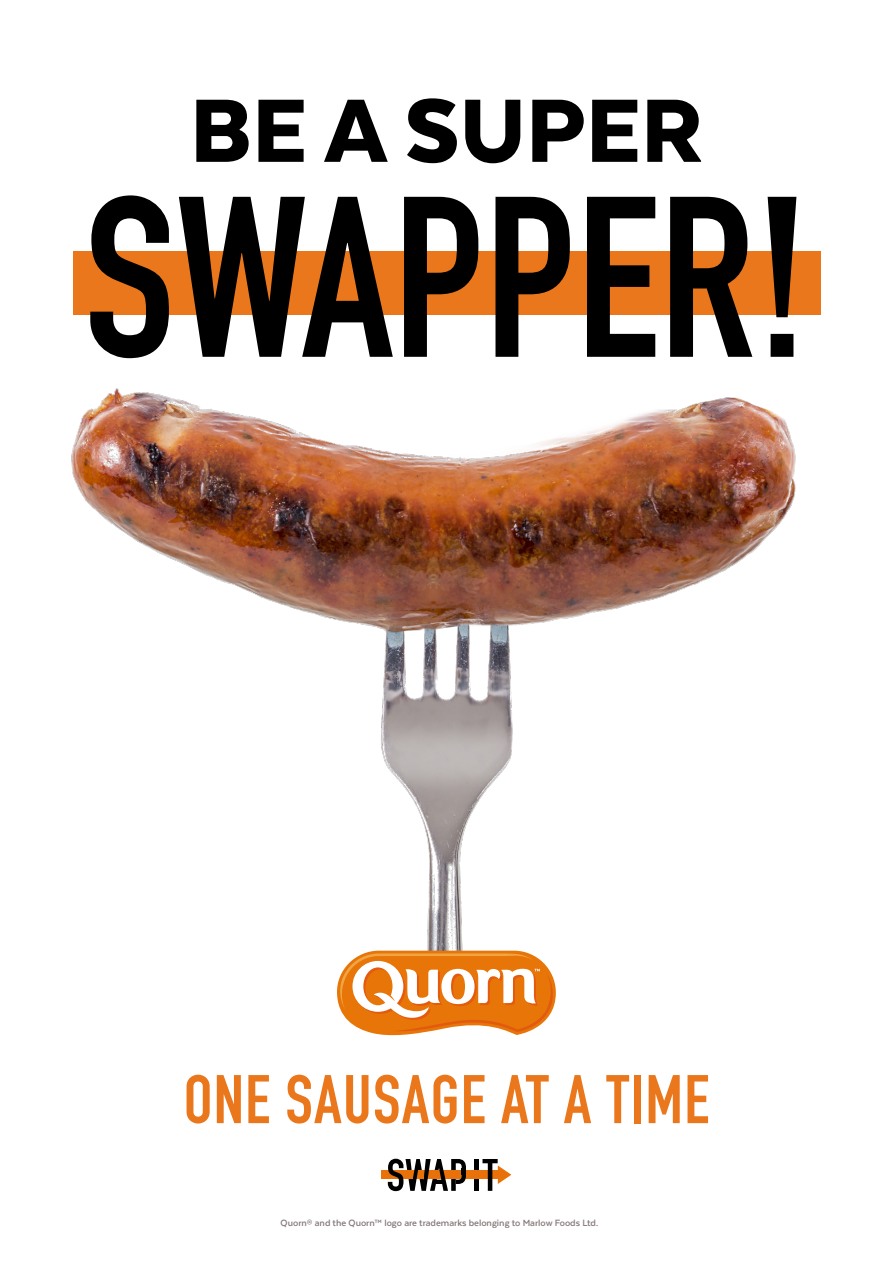
<style>
.page{position:relative;width:893px;height:1263px;background:#fff}
.page>*{position:absolute;margin:0;border:0;box-sizing:border-box;transform-origin:0 0}
.t1{font:224.7px "DIN Engschrift Std";color:#000}
.t2{font:900 103.5px "Texta W00";color:#000}
.t3{font:67.5px "DIN Engschrift Std";letter-spacing:.02em;color:#ea771b}
.t4{font:700 10.5px "Texta W00";color:#86777a}
</style>
<div class="page">
<img style="left:71px;top:251px;width:750px;height:700px">
<svg style="left:337px;top:951px;width:219px;height:84px"></svg>
<div style="left:382px;top:1170px;width:116px;height:9px;background:#e87109"></div>
<div style="left:474px;top:1159px;width:5px;height:32px;background:#000"></div>
<svg style="left:482px;top:1159px;width:29px;height:32px"></svg>
<div style="left:472px;top:1170px;width:9px;height:9px;background:#e87109"></div>
<svg style="left:388px;top:1159px;width:78px;height:32px"></svg>
<div style="left:449px;top:1170px;width:9px;height:9px;background:#e87109"></div>
<h2 class="t2" style="left:190px;top:77px;width:515px">BE A SUPER</h2>
<h1 class="t1" style="left:84px;top:146px;width:726px">SWAPPER!</h1>
<h3 class="t3" style="left:184px;top:1060px;width:527px">ONE SAUSAGE AT A TIME</h3>
<p class="t4" style="left:281px;top:1217px;width:319px">Quorn® and the Quorn™ logo are trademarks belonging to Marlow Foods Ltd.</p>
</div>
